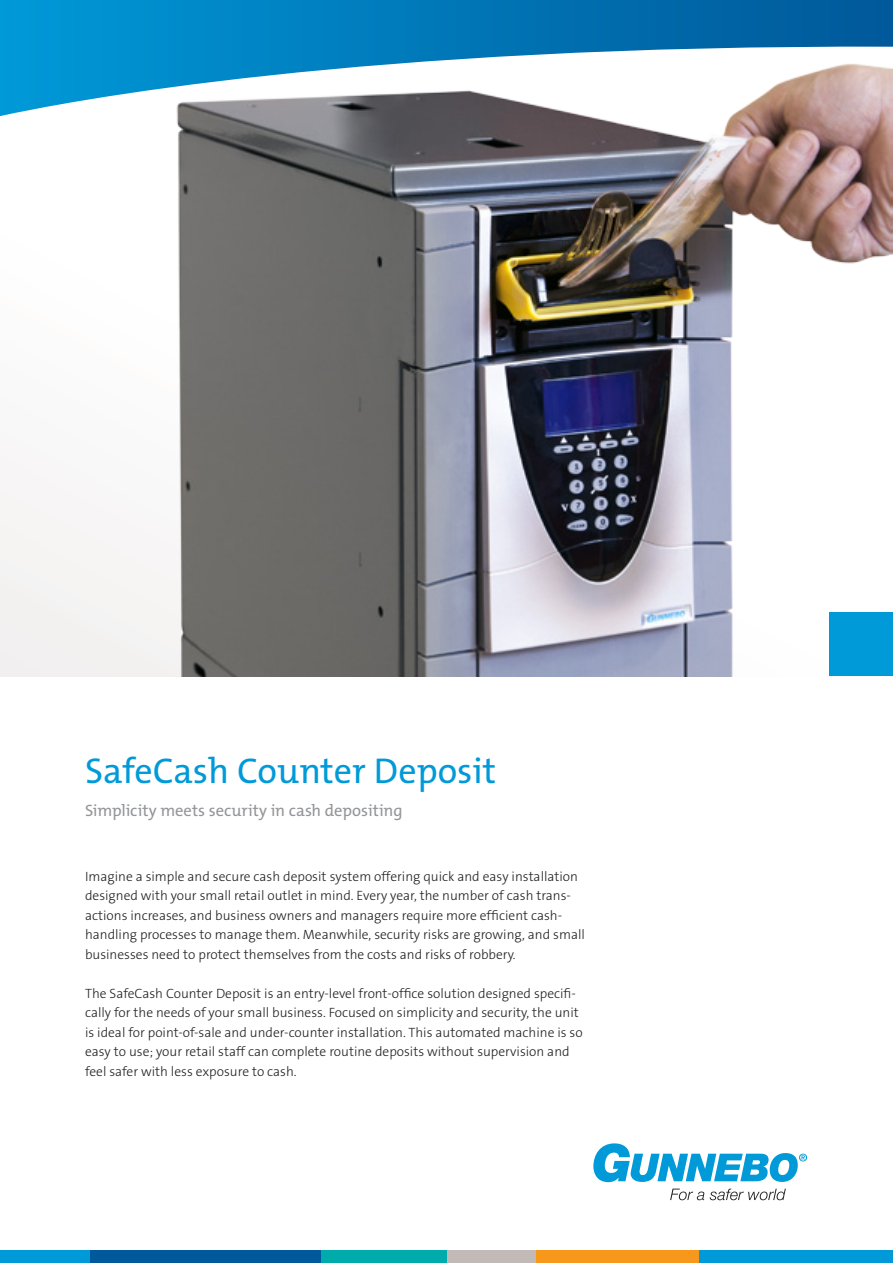
<style>
.page{position:relative;width:893px;height:1263px;background:#fff}
.page>*{position:absolute;margin:0;border:0;box-sizing:border-box;transform-origin:0 0}
.Heading_1_page_1{font:36px "The Mix B5 Plain";color:#009ad9}
.Heading_2_page_1{font:16.5px "The Mix B5 Plain";letter-spacing:-.005em;color:#939598}
.Bread{font:300 13.5px/19.5px "The Sans B3";color:#231f20}
</style>
<div class="page">
<div style="left:0;top:1250px;width:90px;height:13px;background:#009ad9"></div>
<div style="left:90px;top:1250px;width:232px;height:13px;background:#00599b"></div>
<div style="left:321px;top:1250px;width:127px;height:13px;background:#00abac"></div>
<div style="left:447px;top:1250px;width:91px;height:13px;background:#c2bab7"></div>
<div style="left:537px;top:1250px;width:164px;height:13px;background:#f7981d"></div>
<div style="left:700px;top:1250px;width:193px;height:13px;background:#009ad9"></div>
<svg style="left:670px;top:1188px;width:34px;height:12px"></svg>
<svg style="left:710px;top:1188px;width:76px;height:12px"></svg>
<svg style="left:593px;top:1143px;width:214px;height:39px"></svg>
<div style="left:0;top:42px;width:893px;height:634px;background:#fbfafa"></div>
<img style="left:177px;top:116px;width:716px;height:560px">
<svg style="left:0;top:0;width:893px;height:116px"></svg>
<div style="left:829px;top:612px;width:64px;height:64px;background:#009ad9"></div>
<p class="Heading_1_page_1" style="left:85px;top:752px;width:413px">SafeCash Counter Deposit</p>
<p class="Heading_2_page_1" style="left:85px;top:801px;width:319px">Simplicity meets security in cash depositing</p>
<p class="Bread" style="left:85px;top:867px;width:501px">Imagine a simple and secure cash deposit system offering quick and easy installation designed with your small retail outlet in mind. Every year, the number of cash trans&shy;actions increases, and business owners and managers require more efficient cash&shy;handling processes to manage them. Meanwhile, security risks are growing, and small businesses need to protect themselves from the costs and risks of robbery.</p>
<p class="Bread" style="left:85px;top:984px;width:499px">The SafeCash Counter Deposit is an entry-level front-office solution designed specifi&shy;cally for the needs of your small business. Focused on simplicity and security, the unit is ideal for point-of-sale and under-counter installation. This automated machine is so easy to use; your retail staff can complete routine deposits without supervision and feel safer with less exposure to cash.</p>
</div>
